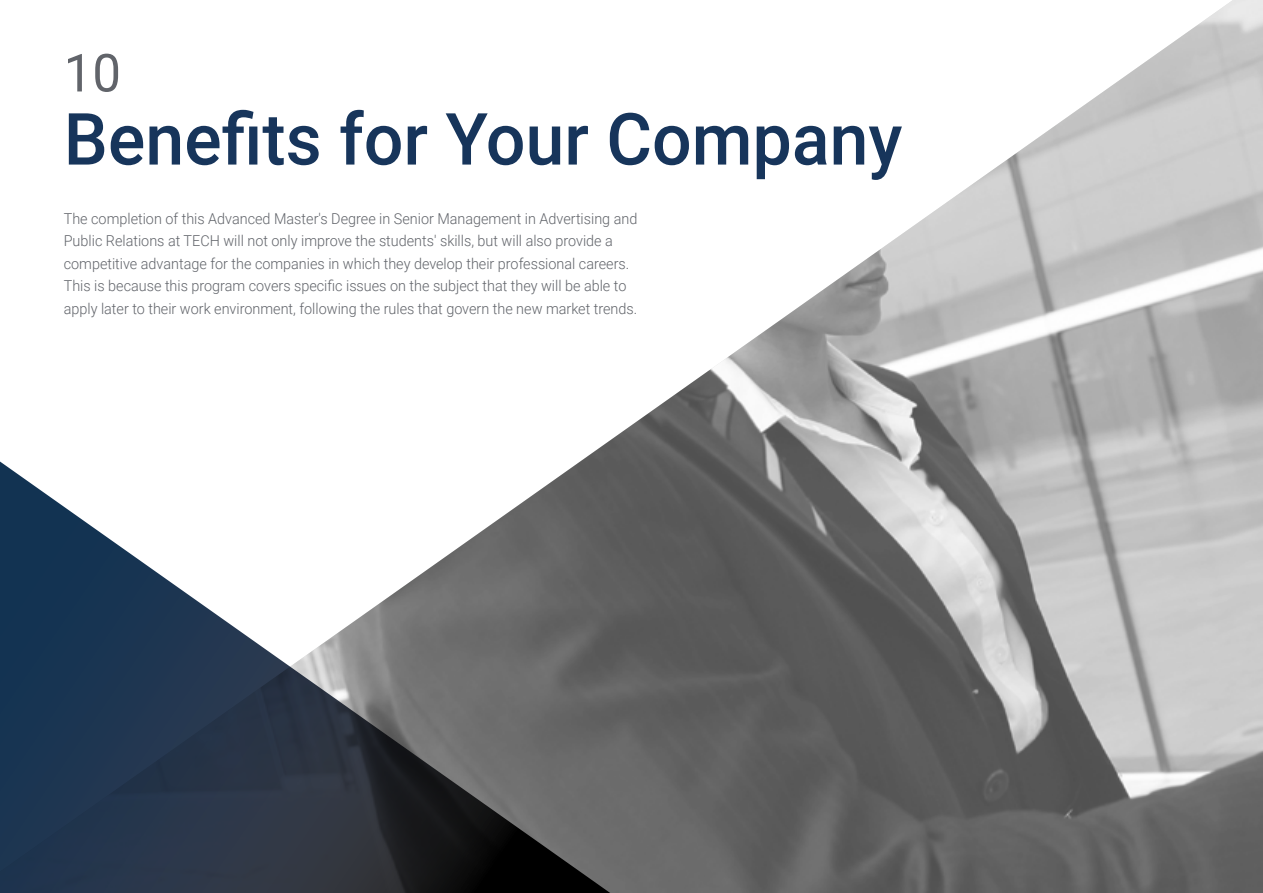
<style>
.page{position:relative;width:1263px;height:893px;background:#fff}
.page>*{position:absolute;margin:0;border:0;box-sizing:border-box;transform-origin:0 0}
.t1{font:500 72px "Roboto";color:#17355b}
.t2{font:52.5px "Roboto";color:#61646a}
.t3{font:300 15px/22.5px "Roboto";color:#61646a;scale:.96 1}
</style>
<div class="page">
<img style="left:602px;top:0;width:661px;height:893px">
<svg style="left:0;top:446px;width:640px;height:447px"></svg>
<h2 class="t2" style="left:64px;top:36px;width:59px">10</h2>
<h1 class="t1" style="left:64px;top:89px;width:840px">Benefits for Your Company</h1>
<p class="t3" style="left:64px;top:207px;width:599px">The completion of this Advanced Master's Degree in Senior Management in Advertising and Public Relations at TECH will not only improve the students' skills, but will also provide a competitive advantage for the companies in which they develop their professional careers.<br>This is because this program covers specific issues on the subject that they will be able to apply later to their work environment, following the rules that govern the new market trends.</p>
</div>
